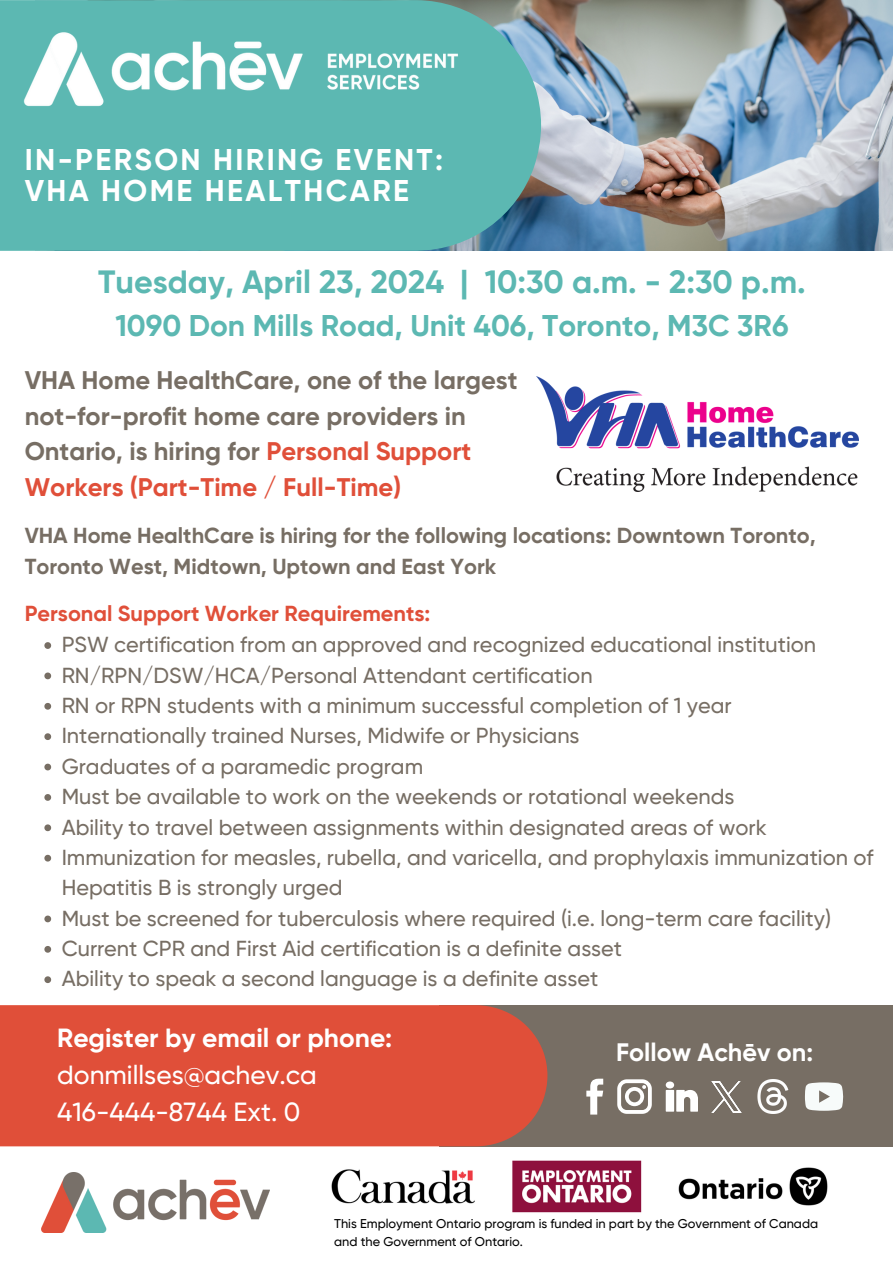
<style>
.page{position:relative;width:893px;height:1263px;background:#fff}
.page>*{position:absolute;margin:0;border:0;box-sizing:border-box;transform-origin:0 0}
.t1{font:700 32.25px "Gilroy";color:#5cb8b2}
.t2{font:700 30px "Gilroy";color:#5cb8b2}
.t3{font:700 30px/30.9px "Gilroy";letter-spacing:.08em;color:#fff}
.t4{font:500 26.33px/36.8px "Gilroy";color:#fff}
.t5{font:700 25.5px/35.4px "Gilroy";color:#776e64}
.t6{font:700 25.28px "Gilroy";color:#fff}
.t7{font:500 21.75px/30.4px "Gilroy";color:#776e64}
.t8{font:700 21.75px/30.4px "Gilroy";color:#776e64}
.t9{font:700 21.75px "Gilroy";color:#e04f39}
.t10{font:500 12.75px/17.4px "Gilroy";color:#000}
.s1{color:#e04f39}
.s2{font-weight:700}
</style>
<div class="page">
<img style="left:42px;top:1172px;width:227px;height:61px">
<img style="left:331px;top:1160px;width:497px;height:53px">
<div style="left:440px;top:1005px;width:453px;height:141px;background:#776e64"></div>
<svg style="left:586px;top:1079px;width:17px;height:35px"></svg>
<svg style="left:617px;top:1079px;width:34px;height:34px"></svg>
<svg style="left:666px;top:1081px;width:32px;height:31px"></svg>
<img style="left:712px;top:1081px;width:29px;height:31px">
<img style="left:757px;top:1079px;width:32px;height:35px">
<svg style="left:805px;top:1082px;width:38px;height:29px"></svg>
<div style="left:0;top:1005px;width:547px;height:141px;background:#e04f39"></div>
<img style="left:541px;top:0;width:352px;height:251px">
<svg style="left:0;top:0;width:541px;height:251px;fill:#5cb8b2"></svg>
<img style="left:14px;top:0;width:451px;height:176px">
<svg style="left:44px;top:642px;width:7px;height:7px"></svg>
<svg style="left:44px;top:672px;width:7px;height:7px"></svg>
<svg style="left:44px;top:703px;width:7px;height:7px"></svg>
<svg style="left:44px;top:733px;width:7px;height:7px"></svg>
<svg style="left:44px;top:764px;width:7px;height:6px"></svg>
<svg style="left:44px;top:794px;width:7px;height:7px"></svg>
<svg style="left:44px;top:824px;width:7px;height:7px"></svg>
<svg style="left:44px;top:855px;width:7px;height:6px"></svg>
<svg style="left:44px;top:915px;width:7px;height:7px"></svg>
<svg style="left:44px;top:946px;width:7px;height:7px"></svg>
<svg style="left:44px;top:976px;width:7px;height:7px"></svg>
<img style="left:537px;top:377px;width:321px;height:114px">
<h3 class="t3" style="left:25px;top:145px;width:420px">IN-PERSON HIRING EVENT:<br>VHA HOME HEALTHCARE</h3>
<p class="t1" style="left:98px;top:263px;width:709px">Tuesday, April 23, 2024 | 10:30 a.m. - 2:30 p.m.</p>
<p class="t2" style="left:115px;top:307px;width:675px">1090 Don Mills Road, Unit 406, Toronto, M3C 3R6</p>
<p class="t5" style="left:25px;top:363px;width:494px">VHA Home HealthCare, one of the largest not-for-profit home care providers in Ontario, is hiring for <span class="s1">Personal Support Workers (Part-Time / Full-Time)</span></p>
<p class="t8" style="left:25px;top:521px;width:792px">VHA Home HealthCare is hiring for the following locations: Downtown Toronto,<br>Toronto West, Midtown, Uptown and East York</p>
<h4 class="t9" style="left:25px;top:601px;width:407px">Personal Support Worker Requirements:</h4>
<p class="t7" style="left:62px;top:630px;width:756px">PSW certification from an approved and recognized educational institution</p>
<p class="t7" style="left:62px;top:660px;width:532px">RN/RPN/DSW/HCA/Personal Attendant certification</p>
<p class="t7" style="left:62px;top:690px;width:671px">RN or RPN students with a minimum successful completion of 1 year</p>
<p class="t7" style="left:62px;top:721px;width:519px">Internationally trained Nurses, Midwife or Physicians</p>
<p class="t7" style="left:62px;top:751px;width:363px">Graduates of a paramedic program</p>
<p class="t7" style="left:62px;top:781px;width:674px">Must be available to work on the weekends or rotational weekends</p>
<p class="t7" style="left:62px;top:812px;width:706px">Ability to travel between assignments within designated areas of work</p>
<p class="t7" style="left:62px;top:842px;width:813px">Immunization for measles, rubella, and varicella, and prophylaxis immunization of<br>Hepatitis B is strongly urged</p>
<p class="t7" style="left:62px;top:903px;width:771px">Must be screened for tuberculosis where required (i.e. long-term care facility)</p>
<p class="t7" style="left:62px;top:933px;width:562px">Current CPR and First Aid certification is a definite asset</p>
<p class="t7" style="left:62px;top:964px;width:538px">Ability to speak a second language is a definite asset</p>
<p class="t4" style="left:57px;top:1020px;width:337px"><span class="s2">Register by email or phone: </span>donmillses@achev.ca<br>416-444-8744 Ext. 0</p>
<p class="t6" style="left:616px;top:1037px;width:199px">Follow Achēv on:</p>
<p class="t10" style="left:334px;top:1215px;width:485px">This Employment Ontario program is funded in part by the Government of Canada and the Government of Ontario.</p>
</div>
